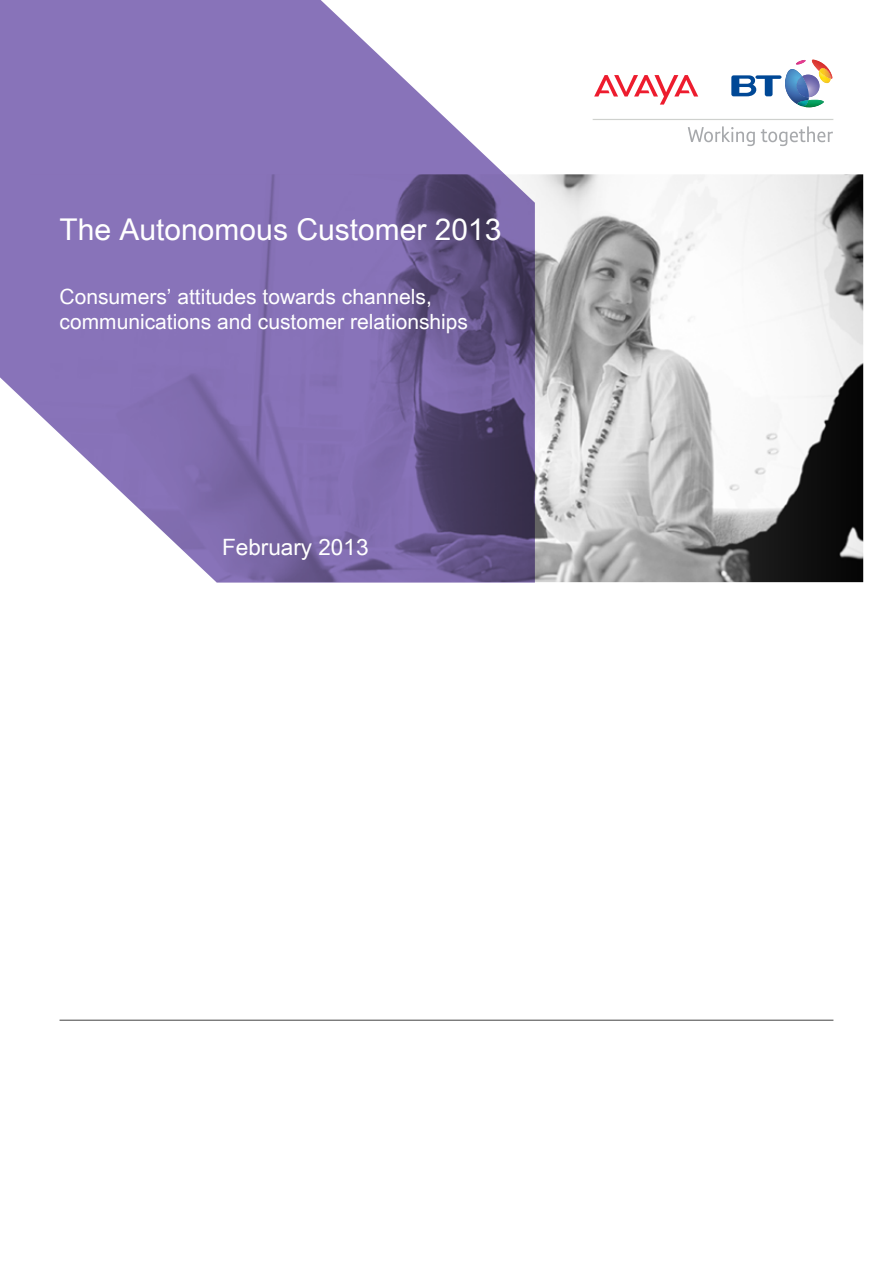
<style>
.page{position:relative;width:893px;height:1263px;background:#fff}
.page>*{position:absolute;margin:0;border:0;box-sizing:border-box;transform-origin:0 0}
.t1{font:30px "Arial";color:#fff}
.t2{font:22.5px "Arial";color:#fff}
.t3{font:21px/25.2px "Arial";color:#fff}
</style>
<div class="page">
<img style="left:535px;top:174px;width:328px;height:408px">
<svg style="left:0;top:0;width:535px;height:583px;background:#907fb6"></svg>
<hr style="left:60px;top:1020px;width:773px;height:1px;background:#424242">
<svg style="left:731px;top:60px;width:102px;height:47px"></svg>
<svg style="left:593px;top:119px;width:240px;height:1px"></svg>
<svg style="left:688px;top:126px;width:67px;height:20px"></svg>
<svg style="left:761px;top:126px;width:72px;height:20px"></svg>
<svg style="left:594px;top:75px;width:104px;height:30px"></svg>
<h1 class="t1" style="left:60px;top:213px;width:443px">The Autonomous Customer 2013</h1>
<p class="t3" style="left:60px;top:284px;width:410px">Consumers’ attitudes towards channels, communications and customer relationships</p>
<p class="t2" style="left:222px;top:534px;width:148px">February 2013</p>
</div>
